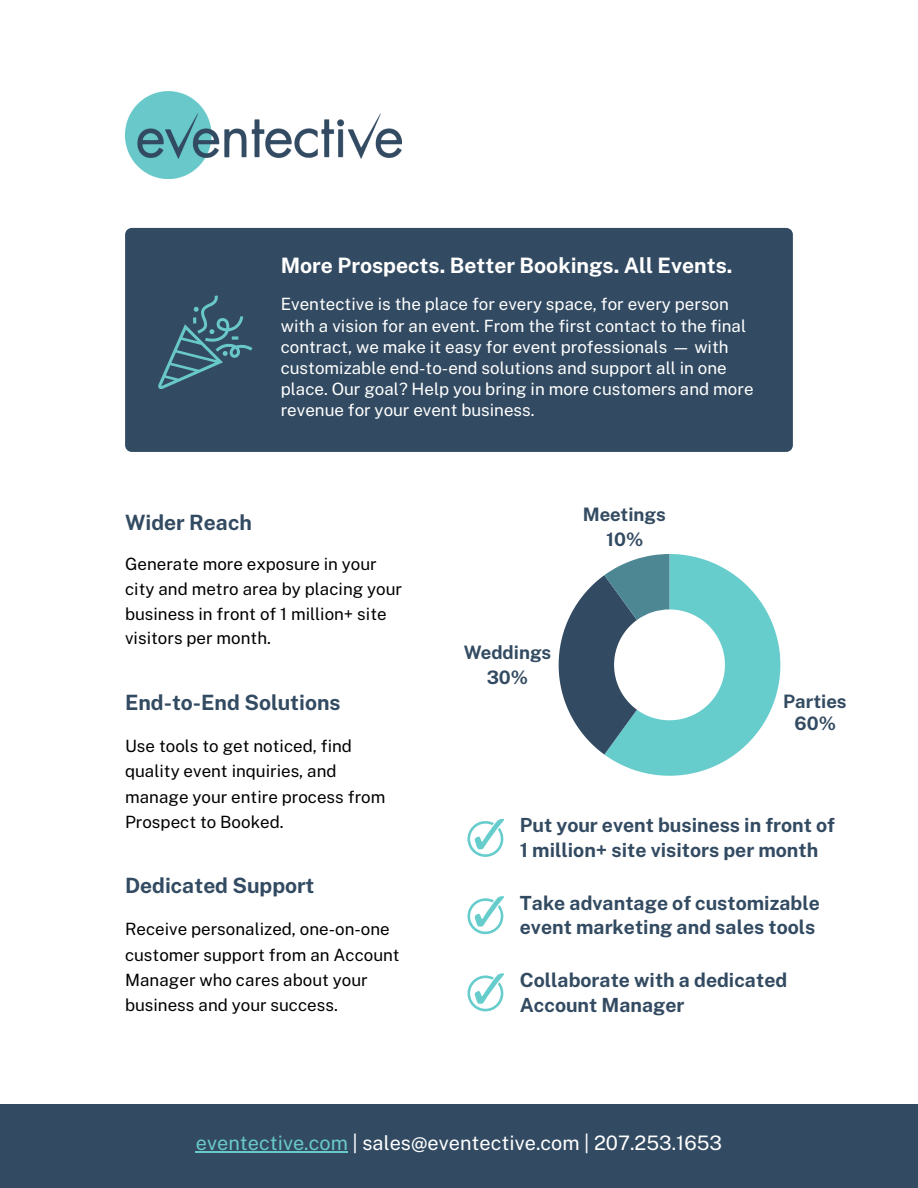
<style>
.page{position:relative;width:918px;height:1188px;background:#fff}
.page>*{position:absolute;margin:0;border:0;box-sizing:border-box;transform-origin:0 0}
.t1{font:700 21.3px "Public Sans";color:#fff}
.t2{font:700 21.15px "Public Sans";color:#334b62}
.t3{font:19.95px "Public Sans";color:#fff}
.t4{font:700 19.5px/24.8px "Public Sans";color:#334b62}
.t5{font:700 18.6px/24.6px "Public Sans";color:#334b62;text-align:center}
.t6{font:16.95px/25.3px "Public Sans";color:#000001}
.t7{font:16.95px/21.1px "Public Sans";color:#fff}
.s1{color:#69c9ca}
</style>
<div class="page">
<div style="left:125px;top:228px;width:668px;height:224px;background:#334b62"></div>
<div style="left:0;top:1104px;width:918px;height:84px;background:#334b62"></div>
<img style="left:125px;top:92px;width:277px;height:86px">
<svg style="left:158px;top:295px;width:94px;height:94px;background:#3b5f73"></svg>
<svg style="left:559px;top:554px;width:221px;height:222px"></svg>
<svg style="left:467px;top:819px;width:37px;height:38px"></svg>
<svg style="left:467px;top:896px;width:37px;height:38px"></svg>
<svg style="left:467px;top:973px;width:37px;height:38px"></svg>
<hr style="left:196px;top:1151px;width:152px;height:2px;background:#69c9ca">
<p class="t1" style="left:281px;top:253px;width:453px">More Prospects. Better Bookings. All Events.</p>
<p class="t7" style="left:281px;top:294px;width:474px">Eventective is the place for every space, for every person with a vision for an event. From the first contact to the final contract, we make it easy for event professionals — with customizable end-to-end solutions and support all in one place. Our goal? Help you bring in more customers and more revenue for your event business.</p>
<h1 class="t2" style="left:125px;top:509px;width:128px">Wider Reach</h1>
<p class="t6" style="left:125px;top:552px;width:278px;line-height:24.8px">Generate more exposure in your city and metro area by placing your business in front of 1 million+ site visitors per month.</p>
<h1 class="t2" style="left:125px;top:690px;width:217px">End-to-End Solutions</h1>
<p class="t6" style="left:125px;top:733px;width:262px">Use tools to get noticed, find quality event inquiries, and manage your entire process from<br>Prospect to Booked.</p>
<h1 class="t2" style="left:125px;top:873px;width:191px">Dedicated Support</h1>
<h3 class="t6" style="left:125px;top:916px;width:276px">Receive personalized, one-on-one customer support from an Account<br>Manager who cares about your business and your success.</h3>
<p class="t5" style="left:583px;top:502px;width:84px">Meetings<br>10%</p>
<p class="t5" style="left:464px;top:640px;width:89px">Weddings<br>30%</p>
<p class="t5" style="left:783px;top:690px;width:65px;line-height:21.9px">Parties<br>60%</p>
<h1 class="t4" style="left:520px;top:813px;width:317px">Put your event business in front of<br>1 million+ site visitors per month</h1>
<p class="t4" style="left:520px;top:890px;width:301px">Take advantage of customizable event marketing and sales tools</p>
<p class="t4" style="left:520px;top:967px;width:269px">Collaborate with a dedicated<br>Account Manager</p>
<h3 class="t3" style="left:196px;top:1131px;width:528px"><span class="s1">eventective.com</span> | sales@eventective.com | 207.253.1653</h3>
</div>
